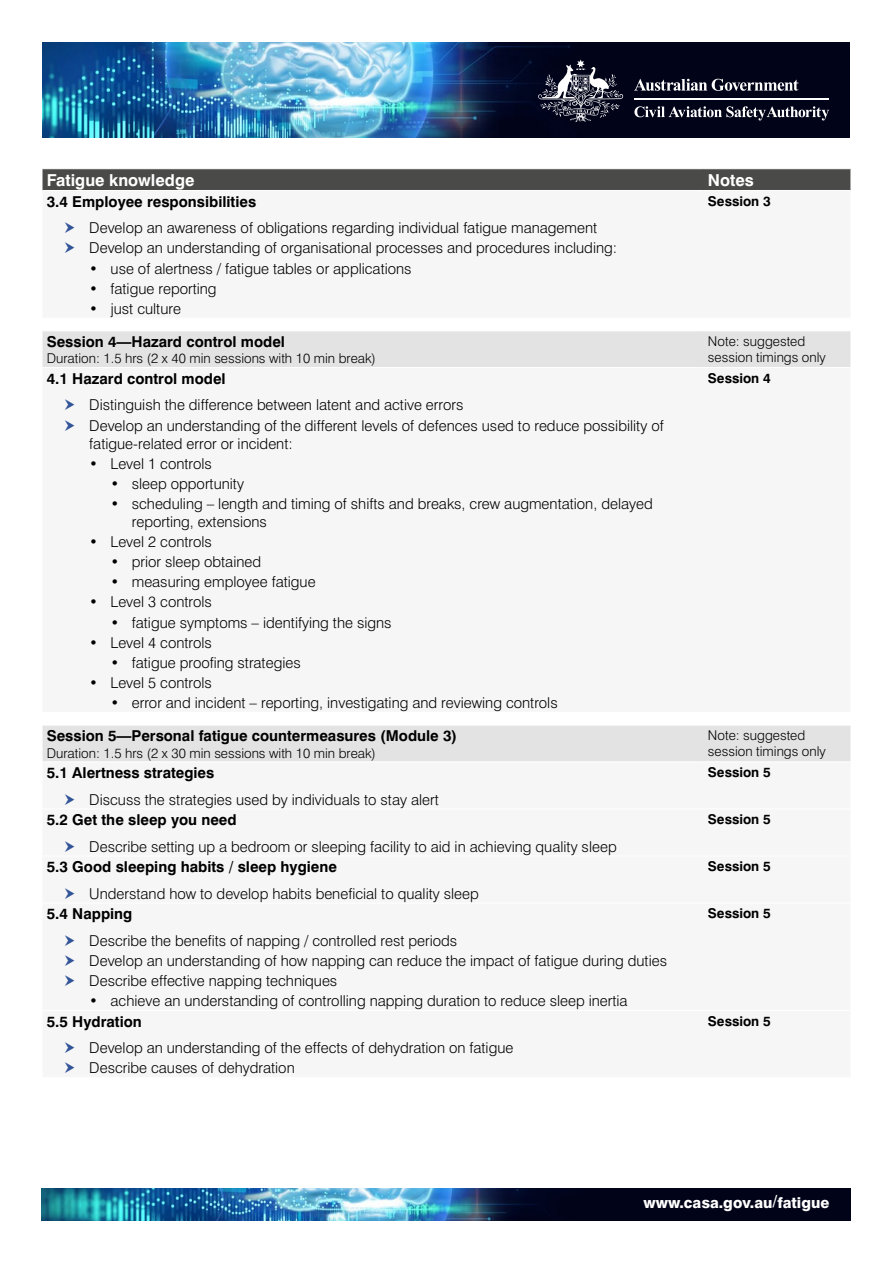
<style>
.page{position:relative;width:893px;height:1263px;background:#fff}
.page>*{position:absolute;margin:0;border:0;box-sizing:border-box;transform-origin:0 0}
.table_header{font:700 16.5px "Swiss 721 BT";color:#fff}
.t1{font:300 15px/18px "Swiss 721 BT";color:#000}
.t2{font:700 15px "Swiss 721 BT";color:#000}
.t3{font:800 15px "Swiss 721 BT";color:#fff}
.Body_text_black_smal{font:300 13.5px/16.2px "Swiss 721 BT";color:#000}
.Body_text_black_smal-2{font:700 13.5px "Swiss 721 BT";color:#000}
</style>
<div class="page">
<div style="left:44px;top:42px;width:806px;height:95px;background:#010318"></div>
<img style="left:43px;top:42px;width:598px;height:95px">
<div style="left:42px;top:1188px;width:808px;height:32px;background:#010318"></div>
<img style="left:42px;top:1188px;width:499px;height:32px">
<svg style="left:538px;top:60px;width:85px;height:62px"></svg>
<svg style="left:634px;top:79px;width:164px;height:12px"></svg>
<hr style="left:634px;top:98px;width:195px;height:2px;background:#fff">
<svg style="left:634px;top:106px;width:195px;height:14px"></svg>
<div style="left:43px;top:169px;width:807px;height:21px;background:#4a4a49"></div>
<svg style="left:43px;top:331px;width:807px;height:430px;fill:#f6f6f6"></svg>
<hr style="left:43px;top:367px;width:661px;height:1px;background:#fff">
<hr style="left:704px;top:367px;width:146px;height:1px;background:#fff">
<hr style="left:43px;top:712px;width:661px;height:1px;background:#fff">
<hr style="left:704px;top:712px;width:146px;height:1px;background:#fff">
<hr style="left:43px;top:725px;width:661px;height:1px;background:#fff">
<hr style="left:704px;top:725px;width:146px;height:1px;background:#fff">
<svg style="left:65px;top:399px;width:9px;height:11px"></svg>
<svg style="left:65px;top:419px;width:9px;height:11px"></svg>
<h2 class="table_header" style="left:47px;top:170px;width:149px">Fatigue knowledge</h2>
<h2 class="table_header" style="left:708px;top:170px;width:47px">Notes</h2>
<h2 class="t2" style="left:47px;top:192px;width:211px">3.4 Employee responsibilities</h2>
<p class="t1" style="left:89px;top:219px;width:509px">Develop an awareness of obligations regarding individual fatigue management</p>
<p class="t1" style="left:89px;top:239px;width:529px">Develop an understanding of organisational processes and procedures including:</p>
<p class="t1" style="left:89px;top:259px;width:324px">• use of alertness / fatigue tables or applications</p>
<p class="t1" style="left:89px;top:279px;width:129px">• fatigue reporting</p>
<p class="t1" style="left:89px;top:299px;width:93px">• just culture</p>
<p class="Body_text_black_smal-2" style="left:708px;top:193px;width:64px">Session 3</p>
<h2 class="t2" style="left:47px;top:333px;width:240px">Session 4—Hazard control model</h2>
<h2 class="Body_text_black_smal" style="left:47px;top:350px;width:331px">Duration: 1.5 hrs (2 x 40 min sessions with 10 min break)</h2>
<h2 class="t2" style="left:47px;top:369px;width:180px">4.1 Hazard control model</h2>
<p class="t1" style="left:89px;top:396px;width:376px">Distinguish the difference between latent and active errors</p>
<p class="t1" style="left:89px;top:416px;width:576px">Develop an understanding of the different levels of defences used to reduce possibility of fatigue-related error or incident:</p>
<p class="t1" style="left:89px;top:454px;width:124px">• Level 1 controls</p>
<p class="t1" style="left:111px;top:474px;width:135px">• sleep opportunity</p>
<p class="t1" style="left:132px;top:494px;width:522px;text-indent:-21px">• scheduling – length and timing of shifts and breaks, crew augmentation, delayed reporting, extensions</p>
<p class="t1" style="left:89px;top:533px;width:124px">• Level 2 controls</p>
<p class="t1" style="left:111px;top:553px;width:152px">• prior sleep obtained</p>
<p class="t1" style="left:111px;top:573px;width:207px">• measuring employee fatigue</p>
<p class="t1" style="left:89px;top:593px;width:124px">• Level 3 controls</p>
<p class="t1" style="left:111px;top:613px;width:283px">• fatigue symptoms – identifying the signs</p>
<p class="t1" style="left:89px;top:633px;width:124px">• Level 4 controls</p>
<p class="t1" style="left:111px;top:653px;width:192px">• fatigue proofing strategies</p>
<p class="t1" style="left:89px;top:673px;width:124px">• Level 5 controls</p>
<p class="t1" style="left:111px;top:694px;width:449px">• error and incident – reporting, investigating and reviewing controls</p>
<h2 class="t2" style="left:47px;top:727px;width:412px">Session 5—Personal fatigue countermeasures (Module 3)</h2>
<h2 class="Body_text_black_smal" style="left:47px;top:744px;width:331px">Duration: 1.5 hrs (2 x 30 min sessions with 10 min break)</h2>
<h2 class="t2" style="left:47px;top:764px;width:169px">5.1 Alertness strategies</h2>
<p class="t1" style="left:89px;top:790px;width:351px">Discuss the strategies used by individuals to stay alert</p>
<h2 class="t2" style="left:47px;top:811px;width:191px">5.2 Get the sleep you need</h2>
<p class="t1" style="left:89px;top:837px;width:529px">Describe setting up a bedroom or sleeping facility to aid in achieving quality sleep</p>
<h2 class="t2" style="left:47px;top:858px;width:292px">5.3 Good sleeping habits / sleep hygiene</h2>
<p class="t1" style="left:89px;top:884px;width:391px">Understand how to develop habits beneficial to quality sleep</p>
<h2 class="t2" style="left:47px;top:905px;width:87px">5.4 Napping</h2>
<p class="t1" style="left:89px;top:931px;width:369px">Describe the benefits of napping / controlled rest periods</p>
<p class="t1" style="left:89px;top:951px;width:579px">Develop an understanding of how napping can reduce the impact of fatigue during duties</p>
<p class="t1" style="left:89px;top:972px;width:250px">Describe effective napping techniques</p>
<p class="t1" style="left:89px;top:992px;width:540px">• achieve an understanding of controlling napping duration to reduce sleep inertia</p>
<h2 class="t2" style="left:47px;top:1012px;width:97px">5.5 Hydration</h2>
<p class="t1" style="left:89px;top:1039px;width:426px">Develop an understanding of the effects of dehydration on fatigue</p>
<p class="t1" style="left:89px;top:1059px;width:207px">Describe causes of dehydration</p>
<p class="Body_text_black_smal" style="left:708px;top:333px;width:119px">Note: suggested session timings only</p>
<p class="Body_text_black_smal-2" style="left:708px;top:370px;width:64px">Session 4</p>
<p class="Body_text_black_smal" style="left:708px;top:727px;width:119px">Note: suggested session timings only</p>
<p class="Body_text_black_smal-2" style="left:708px;top:764px;width:64px">Session 5</p>
<p class="Body_text_black_smal-2" style="left:708px;top:811px;width:64px">Session 5</p>
<p class="Body_text_black_smal-2" style="left:708px;top:858px;width:64px">Session 5</p>
<p class="Body_text_black_smal-2" style="left:708px;top:905px;width:64px">Session 5</p>
<p class="Body_text_black_smal-2" style="left:708px;top:1012px;width:64px">Session 5</p>
<p class="t3" style="left:643px;top:1193px;width:187px">www.casa.gov.au/fatigue</p>
</div>
